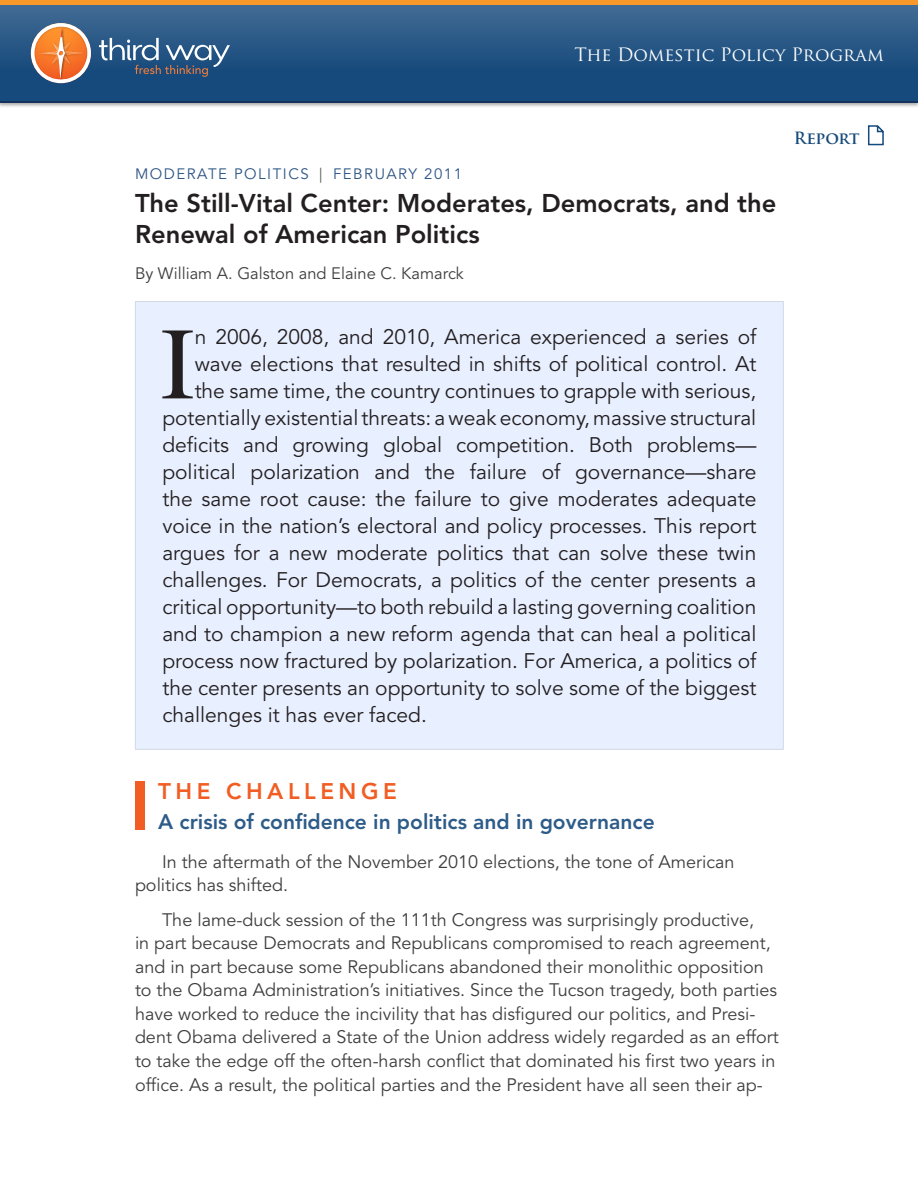
<style>
.page{position:relative;width:918px;height:1188px;background:#fff}
.page>*{position:absolute;margin:0;border:0;box-sizing:border-box;transform-origin:0 0}
.brief_Box{font:102.6px "Times";color:#231f20}
.brief_Title{font:800 25.5px/30.6px "Avenir LT Std";color:#231f20}
.brief_Head{font:800 22.5px "Avenir LT Std";letter-spacing:.2em;color:#f15d22}
.brief_Box-2{font:21px "Avenir LT Std";color:#231f20}
.brief_Shaded{font:800 21px "Avenir LT Std";color:#2e5c89}
.Body_Text{font:18px/23.5px "Avenir LT Std";color:#3e3e3f}
.t1{font:18px "Trajan Pro";color:#fff}
.brief_Author{font:16.5px "Avenir LT Std";color:#3e3e3f}
.t2{font:700 16.5px "Trajan Pro";letter-spacing:-.02em;color:#174a7c}
.brief_Subject{font:15px "Avenir LT Std";letter-spacing:.1em;color:#2d5585}
.s1{color:#545455}
</style>
<div class="page">
<div style="left:0;top:0;width:918px;height:109px;background:#231f20;opacity:.4"></div>
<div style="left:0;top:1px;width:918px;height:102px;background:linear-gradient(to bottom,#406a93,#0d4276)"></div>
<hr style="left:0;top:0;width:918px;height:4px;background:#f89828">
<hr style="left:0;top:101px;width:918px;height:2px;background:#142c52">
<svg style="left:868px;top:125px;width:16px;height:21px"></svg>
<svg style="left:99px;top:38px;width:131px;height:39px;background:#486b90"></svg>
<svg style="left:31px;top:23px;width:60px;height:60px"></svg>
<img style="left:39px;top:42px;width:24px;height:14px">
<div style="left:135px;top:302px;width:648px;height:447px;background:#e8efff"></div>
<hr style="left:135px;top:301px;width:649px;height:1px;background:#d1dbe5">
<hr style="left:135px;top:302px;width:1px;height:447px;background:#d1dbe5">
<hr style="left:783px;top:302px;width:1px;height:447px;background:#d1dbe5">
<hr style="left:135px;top:749px;width:649px;height:1px;background:#d1dbe5">
<div style="left:135px;top:781px;width:10px;height:48px;background:#f15d22"></div>
<p class="t1" style="left:574px;top:43px;width:311px">The Domestic Policy Program</p>
<p class="brief_Subject" style="left:135px;top:165px;width:329px">MODERATE POLITICS <span class="s1">|</span> FEBRUARY 2011</p>
<p class="brief_Title" style="left:135px;top:188px;width:643px">The Still-Vital Center: Moderates, Democrats, and the<br>Renewal of American Politics</p>
<p class="brief_Author" style="left:135px;top:264px;width:330px">By William A. Galston and Elaine C. Kamarck</p>
<p class="brief_Box" style="left:161px;top:268px;width:36px">I</p>
<p class="brief_Box-2" style="left:195px;top:325px;width:563px">n 2006, 2008, and 2010, America experienced a series of</p>
<p class="brief_Box-2" style="left:195px;top:352px;width:563px">wave elections that resulted in shifts of political control. At</p>
<p class="brief_Box-2" style="left:195px;top:379px;width:563px">the same time, the country continues to grapple with serious,</p>
<p class="brief_Box-2" style="left:162px;top:406px;width:595px">potentially existential threats: a weak economy, massive structural</p>
<p class="brief_Box-2" style="left:162px;top:433px;width:596px">deficits and growing global competition. Both problems—</p>
<p class="brief_Box-2" style="left:162px;top:460px;width:596px">political polarization and the failure of governance—share</p>
<p class="brief_Box-2" style="left:162px;top:487px;width:596px">the same root cause: the failure to give moderates adequate</p>
<p class="brief_Box-2" style="left:162px;top:514px;width:595px">voice in the nation’s electoral and policy processes. This report</p>
<p class="brief_Box-2" style="left:162px;top:541px;width:596px">argues for a new moderate politics that can solve these twin</p>
<p class="brief_Box-2" style="left:162px;top:568px;width:595px">challenges. For Democrats, a politics of the center presents a</p>
<p class="brief_Box-2" style="left:162px;top:595px;width:596px">critical opportunity—to both rebuild a lasting governing coalition</p>
<p class="brief_Box-2" style="left:162px;top:622px;width:596px">and to champion a new reform agenda that can heal a political</p>
<p class="brief_Box-2" style="left:162px;top:649px;width:596px">process now fractured by polarization. For America, a politics of</p>
<p class="brief_Box-2" style="left:162px;top:676px;width:596px">the center presents an opportunity to solve some of the biggest</p>
<p class="brief_Box-2" style="left:162px;top:703px;width:266px">challenges it has ever faced.</p>
<p class="t2" style="left:794px;top:127px;width:67px">Report</p>
<p class="brief_Head" style="left:158px;top:778px;width:240px">THE CHALLENGE</p>
<p class="brief_Shaded" style="left:158px;top:810px;width:498px">A crisis of confidence in politics and in governance</p>
<p class="Body_Text" style="left:135px;top:850px;width:601px;text-indent:27px">In the aftermath of the November 2010 elections, the tone of American politics has shifted.</p>
<p class="Body_Text" style="left:135px;top:908px;width:645px;text-indent:27px">The lame-duck session of the 111th Congress was surprisingly productive,<br>in part because Democrats and Republicans compromised to reach agreement, and in part because some Republicans abandoned their monolithic opposition to the Obama Administration’s initiatives. Since the Tucson tragedy, both parties have worked to reduce the incivility that has disfigured our politics, and Presi&shy;dent Obama delivered a State of the Union address widely regarded as an effort to take the edge off the often-harsh conflict that dominated his first two years in office. As a result, the political parties and the President have all seen their ap-</p>
</div>
